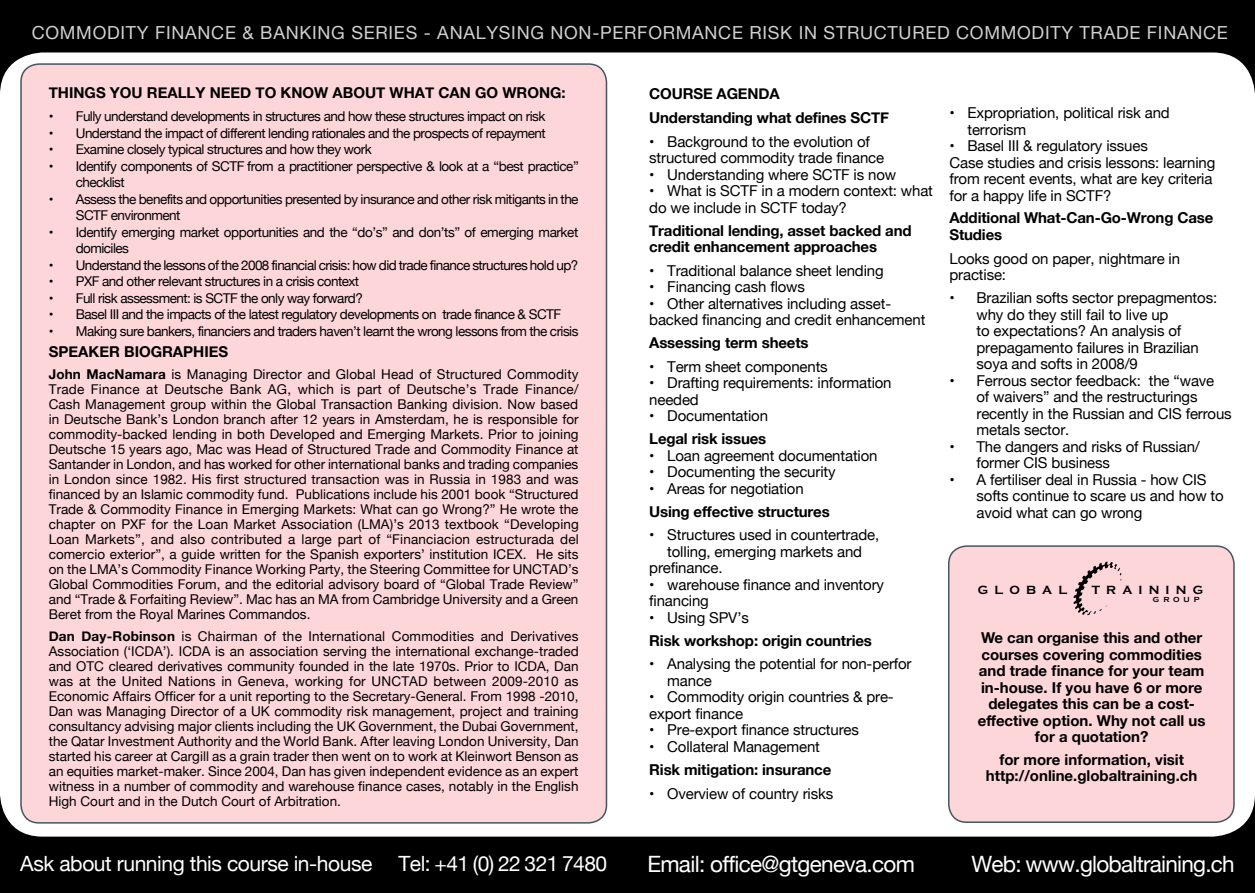
<style>
.page{position:relative;width:1255px;height:893px;background:#fff}
.page>*{position:absolute;margin:0;border:0;box-sizing:border-box;transform-origin:0 0}
.t1{font:22.5px "Helvetica Neue";letter-spacing:-.03em;color:#fff}
.t2{font:21px "Helvetica Neue";letter-spacing:-.02em;color:#fff}
.t3{font:18px "Helvetica Neue";letter-spacing:.04em;color:#fff}
.t4{font:15px/16.5px "Helvetica Neue";letter-spacing:-.01em;color:#000}
.t5{font:700 15px/16.5px "Helvetica Neue";letter-spacing:-.01em;color:#000}
.t6{font:13.5px/15px "Helvetica Neue";letter-spacing:-.04em;color:#000}
.t7{font:700 12.3px "Copperplate Gothic";color:#000}
.t8{font:700 7.65px "Copperplate Gothic";color:#000}
.s1{font-weight:700}
</style>
<div class="page">
<div style="left:0;top:0;width:1254px;height:893px;background:#000"></div>
<div style="left:0;top:52px;width:1254px;height:785px;background:#fff;border-radius:43px"></div>
<div style="left:21px;top:64px;width:585px;height:759px;background:#fdd6d9;border-radius:18px"></div>
<div style="left:948px;top:546px;width:285px;height:276px;background:#fdd6d9;border-radius:18px"></div>
<div style="left:947px;top:545px;width:287px;height:278px;border:2px solid #455560;border-radius:18px"></div>
<svg style="left:1073px;top:562px;width:48px;height:53px"></svg>
<h3 class="t3" style="left:32px;top:20px;width:1197px">COMMODITY FINANCE &amp; BANKING SERIES - ANALYSING NON-PERFORMANCE RISK IN STRUCTURED COMMODITY TRADE FINANCE</h3>
<p class="t5" style="left:49px;top:85px;width:518px">THINGS YOU REALLY NEED TO KNOW ABOUT WHAT CAN GO WRONG:</p>
<p class="t6" style="left:49px;top:110px;width:498px">• Fully understand developments in structures and how these structures impact on risk</p>
<p class="t6" style="left:49px;top:126px;width:498px">• Understand the impact of different lending rationales and the prospects of repayment</p>
<p class="t6" style="left:49px;top:143px;width:324px">• Examine closely typical structures and how they work</p>
<p class="t6" style="left:76px;top:158px;width:504px;line-height:16.5px;text-indent:-27px">• Identify components of SCTF from a practitioner perspective &amp; look at a “best practice” checklist</p>
<p class="t6" style="left:76px;top:191px;width:504px;line-height:16.5px;text-indent:-27px">• Assess the benefits and opportunities presented by insurance and other risk mitigants in the<br>SCTF environment</p>
<p class="t6" style="left:76px;top:224px;width:504px;line-height:16.5px;text-indent:-27px">• Identify emerging market opportunities and the “do’s” and don’ts” of emerging market domiciles</p>
<p class="t6" style="left:49px;top:258px;width:531px">• Understand the lessons of the 2008 financial crisis: how did trade finance structures hold up?</p>
<p class="t6" style="left:49px;top:275px;width:312px">• PXF and other relevant structures in a crisis context</p>
<p class="t6" style="left:49px;top:291px;width:316px">• Full risk assessment: is SCTF the only way forward?</p>
<p class="t6" style="left:49px;top:307px;width:514px">• Basel III and the impacts of the latest regulatory developments on trade finance &amp; SCTF</p>
<p class="t6" style="left:49px;top:324px;width:531px">• Making sure bankers, financiers and traders haven’t learnt the wrong lessons from the crisis</p>
<p class="t5" style="left:49px;top:344px;width:181px">SPEAKER BIOGRAPHIES</p>
<p class="t6" style="left:49px;top:368px;width:531px;text-align:justify"><span class="s1">John MacNamara</span> is Managing Director and Global Head of Structured Commodity Trade Finance at Deutsche Bank AG, which is part of Deutsche’s Trade Finance/ Cash Management group within the Global Transaction Banking division. Now based in Deutsche Bank’s London branch after 12 years in Amsterdam, he is responsible for commodity-backed lending in both Developed and Emerging Markets. Prior to joining Deutsche 15 years ago, Mac was Head of Structured Trade and Commodity Finance at Santander in London, and has worked for other international banks and trading companies in London since 1982. His first structured transaction was in Russia in 1983 and was financed by an Islamic commodity fund. Publications include his 2001 book “Structured Trade &amp; Commodity Finance in Emerging Markets: What can go Wrong?” He wrote the chapter on PXF for the Loan Market Association (LMA)’s 2013 textbook “Developing Loan Markets”, and also contributed a large part of “Financiacion estructurada del comercio exterior”, a guide written for the Spanish exporters’ institution ICEX. He sits on the LMA’s Commodity Finance Working Party, the Steering Committee for UNCTAD’s Global Commodities Forum, and the editorial advisory board of “Global Trade Review” and “Trade &amp; Forfaiting Review”. Mac has an MA from Cambridge University and a Green Beret from the Royal Marines Commandos.</p>
<p class="t6" style="left:49px;top:629px;width:531px;text-align:justify"><span class="s1">Dan Day-Robinson</span> is Chairman of the International Commodities and Derivatives Association (‘ICDA’). ICDA is an association serving the international exchange-traded and OTC cleared derivatives community founded in the late 1970s. Prior to ICDA, Dan was at the United Nations in Geneva, working for UNCTAD between 2009-2010 as Economic Affairs Officer for a unit reporting to the Secretary-General. From 1998 -2010, Dan was Managing Director of a UK commodity risk management, project and training consultancy advising major clients including the UK Government, the Dubai Government, the Qatar Investment Authority and the World Bank. After leaving London University, Dan started his career at Cargill as a grain trader then went on to work at Kleinwort Benson as an equities market-maker. Since 2004, Dan has given independent evidence as an expert witness in a number of commodity and warehouse finance cases, notably in the English High Court and in the Dutch Court of Arbitration.</p>
<p class="t5" style="left:649px;top:83px;width:241px;line-height:24px">COURSE AGENDA<br>Understanding what defines SCTF</p>
<p class="t4" style="left:649px;top:134px;width:236px">• Background to the evolution of structured commodity trade finance</p>
<p class="t4" style="left:649px;top:167px;width:248px">• Understanding where SCTF is now</p>
<p class="t4" style="left:649px;top:183px;width:285px">• What is SCTF in a modern context: what do we include in SCTF today?</p>
<p class="t5" style="left:649px;top:223px;width:264px">Traditional lending, asset backed and credit enhancement approaches</p>
<p class="t4" style="left:649px;top:263px;width:236px">• Traditional balance sheet lending</p>
<p class="t4" style="left:649px;top:279px;width:157px">• Financing cash flows</p>
<p class="t4" style="left:649px;top:296px;width:278px">• Other alternatives including asset&shy;backed financing and credit enhancement</p>
<p class="t5" style="left:649px;top:335px;width:161px">Assessing term sheets</p>
<p class="t4" style="left:649px;top:359px;width:180px">• Term sheet components</p>
<p class="t4" style="left:649px;top:375px;width:244px">• Drafting requirements: information needed</p>
<p class="t4" style="left:649px;top:408px;width:120px">• Documentation</p>
<p class="t5" style="left:649px;top:431px;width:118px">Legal risk issues</p>
<p class="t4" style="left:649px;top:448px;width:230px">• Loan agreement documentation</p>
<p class="t4" style="left:649px;top:465px;width:188px">• Documenting the security</p>
<p class="t4" style="left:649px;top:481px;width:156px">• Areas for negotiation</p>
<p class="t5" style="left:649px;top:504px;width:182px">Using effective structures</p>
<p class="t4" style="left:649px;top:528px;width:231px">• Structures used in countertrade,</p>
<p class="t4" style="left:667px;top:544px;width:196px">tolling, emerging markets and</p>
<p class="t4" style="left:649px;top:561px;width:75px">prefinance.</p>
<p class="t4" style="left:649px;top:577px;width:236px">• warehouse finance and inventory financing</p>
<p class="t4" style="left:649px;top:610px;width:101px">• Using SPV’s</p>
<p class="t5" style="left:649px;top:633px;width:224px">Risk workshop: origin countries</p>
<p class="t4" style="left:667px;top:657px;width:246px;text-indent:-18px">• Analysing the potential for non-perfor mance</p>
<p class="t4" style="left:649px;top:690px;width:246px">• Commodity origin countries &amp; pre&shy;export finance</p>
<p class="t4" style="left:649px;top:723px;width:211px">• Pre-export finance structures</p>
<p class="t4" style="left:649px;top:739px;width:172px">• Collateral Management</p>
<p class="t5" style="left:649px;top:762px;width:183px">Risk mitigation: insurance</p>
<p class="t4" style="left:649px;top:786px;width:185px">• Overview of country risks</p>
<p class="t4" style="left:967px;top:105px;width:204px;text-indent:-18px">• Expropriation, political risk and terrorism</p>
<p class="t4" style="left:949px;top:138px;width:267px">• Basel III &amp; regulatory issues<br>Case studies and crisis lessons: learning from recent events, what are key criteria for a happy life in SCTF?</p>
<p class="t5" style="left:949px;top:210px;width:265px">Additional What-Can-Go-Wrong Case<br>Studies</p>
<p class="t4" style="left:949px;top:251px;width:232px">Looks good on paper, nightmare in practise:</p>
<p class="t4" style="left:976px;top:291px;width:242px;text-indent:-27px">• Brazilian softs sector prepagmentos: why do they still fail to live up<br>to expectations? An analysis of prepagamento failures in Brazilian soya and softs in 2008/9</p>
<p class="t4" style="left:976px;top:373px;width:257px;text-indent:-27px">• Ferrous sector feedback: the “wave<br>of waivers” and the restructurings recently in the Russian and CIS ferrous metals sector.</p>
<p class="t4" style="left:976px;top:439px;width:225px;text-indent:-27px">• The dangers and risks of Russian/ former CIS business</p>
<p class="t4" style="left:976px;top:472px;width:249px;text-indent:-27px">• A fertiliser deal in Russia - how CIS softs continue to scare us and how to avoid what can go wrong</p>
<p class="t7" style="left:977px;top:583px;width:91px">G L O B A L</p>
<p class="t7" style="left:1091px;top:583px;width:113px">T R A I N I N G</p>
<p class="t8" style="left:1152px;top:595px;width:48px">G R O U P</p>
<p class="t5" style="left:977px;top:630px;width:229px;text-align:center">We can organise this and other courses covering commodities and trade finance for your team in-house. If you have 6 or more delegates this can be a cost&shy;effective option. Why not call us for a quotation?</p>
<p class="t5" style="left:985px;top:752px;width:213px;text-align:center">for more information, visit http://online.globaltraining.ch</p>
<h2 class="t2" style="left:20px;top:848px;width:588px">Ask about running this course in-house Tel: +41 (0) 22 321 7480</h2>
<h1 class="t1" style="left:647px;top:848px;width:269px">Email: office@gtgeneva.com</h1>
<h1 class="t1" style="left:971px;top:848px;width:265px">Web: www.globaltraining.ch</h1>
</div>
